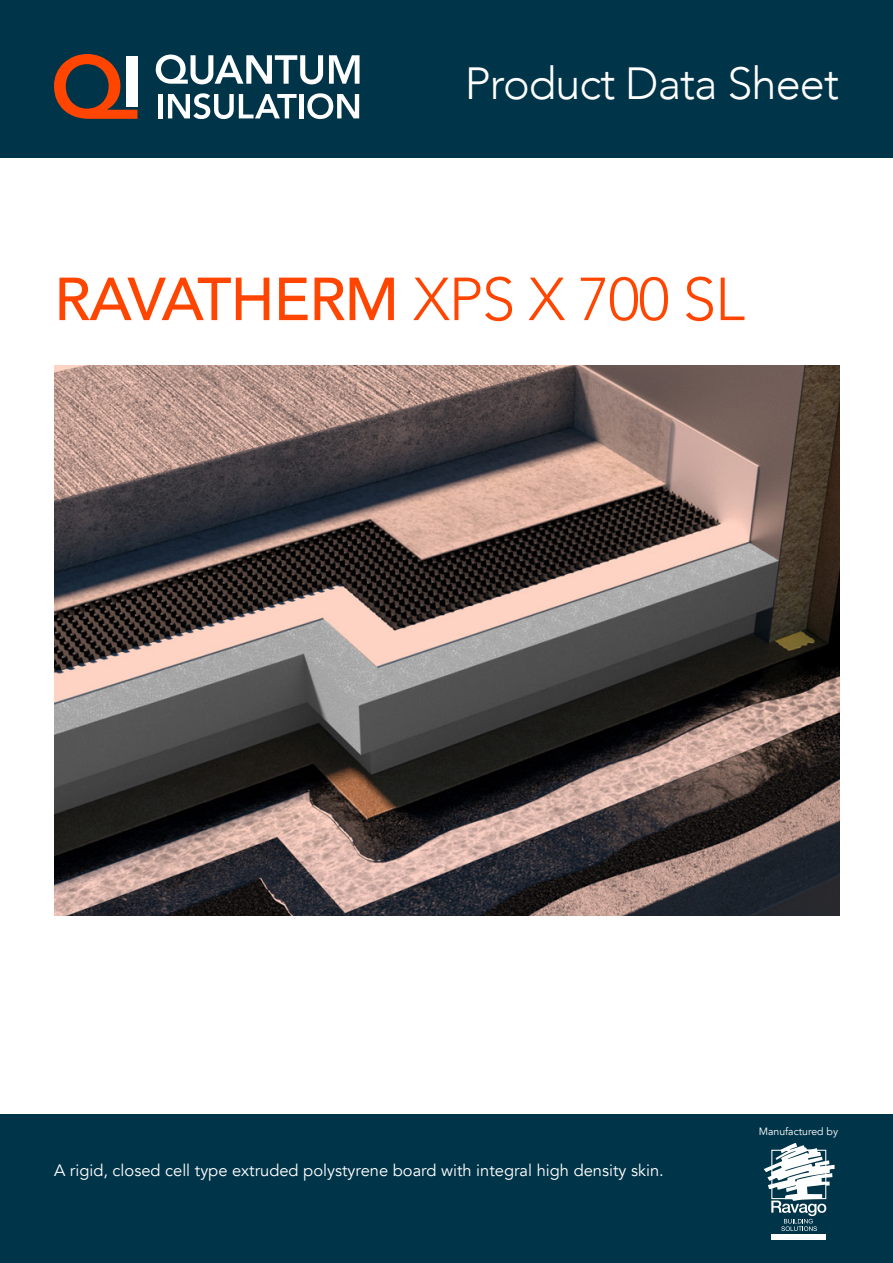
<style>
.page{position:relative;width:893px;height:1263px;background:#fff}
.page>*{position:absolute;margin:0;border:0;box-sizing:border-box;transform-origin:0 0}
.t1{font:500 60px "Avenir";letter-spacing:-.02em;color:#ff4500}
.t2{font:300 45px "Avenir";letter-spacing:-.02em;color:#fff}
.t3{font:16.5px "Avenir";color:#fff}
.t4{font:10.5px "Avenir";color:#fff}
.s1{font-weight:300}
</style>
<div class="page">
<img style="left:55px;top:366px;width:784px;height:550px">
<div style="left:0;top:1114px;width:893px;height:149px;background:#003448"></div>
<div style="left:0;top:0;width:893px;height:158px;background:#003448"></div>
<svg style="left:156px;top:55px;width:167px;height:29px"></svg>
<svg style="left:329px;top:55px;width:31px;height:29px"></svg>
<div style="left:158px;top:94px;width:5px;height:24px;background:#fff"></div>
<svg style="left:168px;top:93px;width:129px;height:26px"></svg>
<hr style="left:299px;top:94px;width:4px;height:24px;background:#fff">
<svg style="left:307px;top:93px;width:52px;height:26px"></svg>
<svg style="left:54px;top:54px;width:83px;height:65px"></svg>
<div style="left:126px;top:56px;width:11px;height:50px;background:#fff"></div>
<div style="left:771px;top:1234px;width:55px;height:5px;background:#fff"></div>
<svg style="left:764px;top:1143px;width:71px;height:88px"></svg>
<h2 class="t2" style="left:465px;top:57px;width:376px">Product Data Sheet</h2>
<h1 class="t1" style="left:54px;top:247px;width:692px">RAVATHERM <span class="s1">XPS X 700 SL</span></h1>
<p class="t3" style="left:54px;top:1161px;width:611px">A rigid, closed cell type extruded polystyrene board with integral high density skin.</p>
<p class="t4" style="left:759px;top:1125px;width:81px">Manufactured by</p>
</div>
